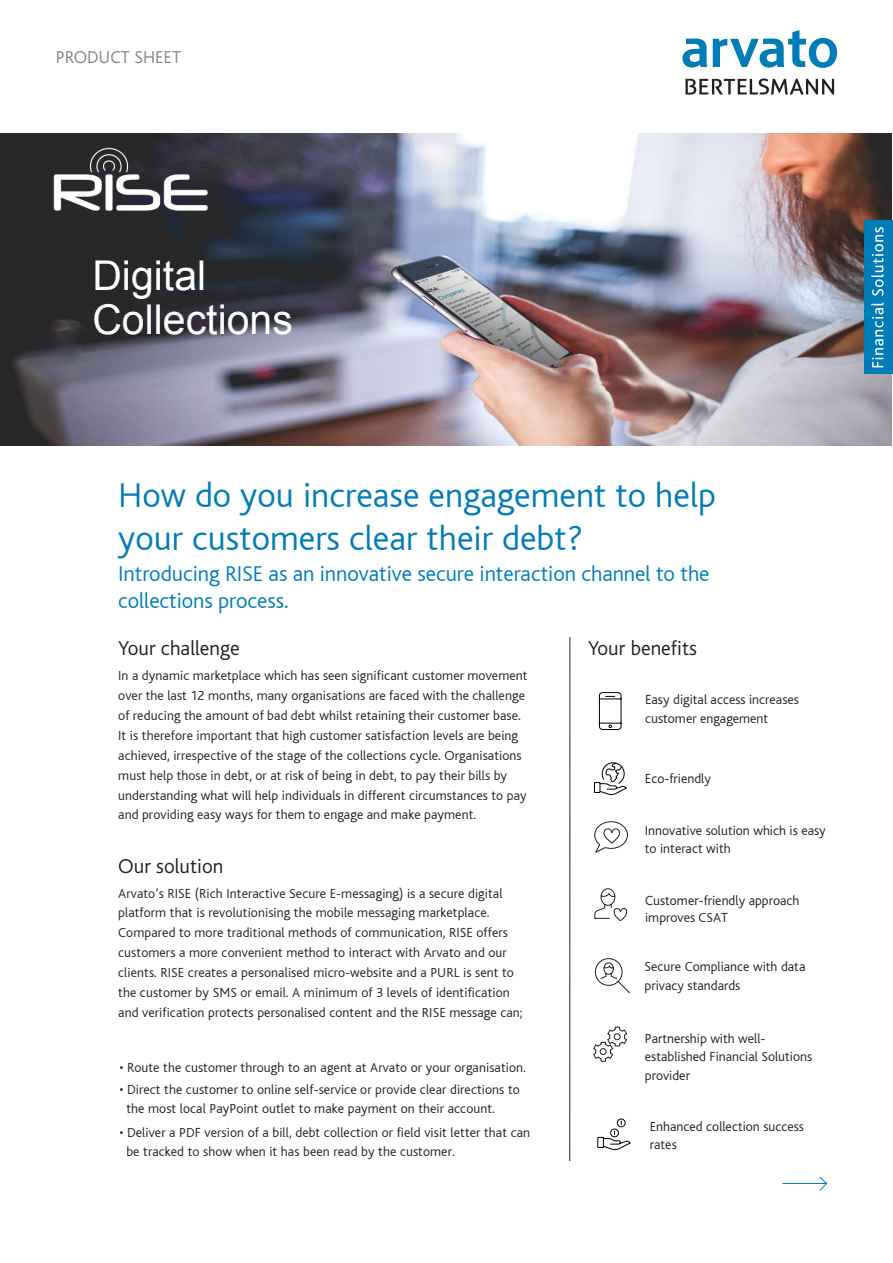
<style>
.page{position:relative;width:893px;height:1263px;background:#fff}
.page>*{position:absolute;margin:0;border:0;box-sizing:border-box;transform-origin:0 0}
.t1{font:40.95px/43.5px "Arial";color:#fff}
.t2{font:300 36px/43.2px "Bliss";color:#007cb7}
.t3{font:300 22.5px/27px "Bliss";letter-spacing:-.005em;color:#007cb7}
.t4{font:300 21px "Bliss";color:#231f20}
.t5{font:300 18px "Bliss";color:#808285}
.t6{font:300 13.8px/20px "Bliss";letter-spacing:.005em;color:#231f20}
</style>
<div class="page">
<img style="left:0;top:133px;width:892px;height:312px">
<img style="left:6px;top:138px;width:250px;height:108px">
<div style="left:594px;top:782px;width:6px;height:11px;border:1px solid #000"></div>
<svg style="left:599px;top:762px;width:28px;height:34px"></svg>
<svg style="left:594px;top:888px;width:33px;height:33px"></svg>
<div style="left:597px;top:1137px;width:7px;height:11px;border:1px solid #000"></div>
<svg style="left:603px;top:1118px;width:28px;height:33px"></svg>
<svg style="left:593px;top:1026px;width:34px;height:36px"></svg>
<svg style="left:599px;top:692px;width:23px;height:38px"></svg>
<svg style="left:595px;top:958px;width:35px;height:35px"></svg>
<svg style="left:594px;top:821px;width:34px;height:32px"></svg>
<svg style="left:782px;top:1176px;width:46px;height:15px"></svg>
<hr style="left:569px;top:637px;width:1px;height:524px;background:#231f20">
<div style="left:864px;top:221px;width:29px;height:153px;background:#007cb7"></div>
<svg style="left:871px;top:227px;width:12px;height:140px"></svg>
<svg style="left:682px;top:39px;width:25px;height:29px"></svg>
<svg style="left:713px;top:30px;width:124px;height:38px"></svg>
<svg style="left:685px;top:78px;width:149px;height:17px"></svg>
<h3 class="t5" style="left:56px;top:47px;width:127px">PRODUCT SHEET</h3>
<h1 class="t1" style="left:92px;top:254px;width:202px">Digital<br>Collections</h1>
<h2 class="t2" style="left:118px;top:474px;width:599px">How do you increase engagement to help your customers clear their debt?</h2>
<h3 class="t3" style="left:118px;top:561px;width:593px">Introducing RISE as an innovative secure interaction channel to the collections process.</h3>
<h3 class="t4" style="left:118px;top:637px;width:123px">Your challenge</h3>
<p class="t6" style="left:118px;top:666px;width:411px">In a dynamic marketplace which has seen significant customer movement over the last 12 months, many organisations are faced with the challenge of reducing the amount of bad debt whilst retaining their customer base.<br>It is therefore important that high customer satisfaction levels are being achieved, irrespective of the stage of the collections cycle. Organisations must help those in debt, or at risk of being in debt, to pay their bills by understanding what will help individuals in different circumstances to pay and providing easy ways for them to engage and make payment.</p>
<h3 class="t4" style="left:118px;top:855px;width:107px">Our solution</h3>
<p class="t6" style="left:118px;top:883px;width:406px">Arvato’s RISE (Rich Interactive Secure E-messaging) is a secure digital platform that is revolutionising the mobile messaging marketplace.<br>Compared to more traditional methods of communication, RISE offers customers a more convenient method to interact with Arvato and our clients. RISE creates a personalised micro-website and a PURL is sent to the customer by SMS or email. A minimum of 3 levels of identification and verification protects personalised content and the RISE message can;</p>
<h3 class="t4" style="left:588px;top:637px;width:111px">Your benefits</h3>
<p class="t6" style="left:645px;top:691px;width:155px;line-height:18.5px">Easy digital access increases customer engagement</p>
<p class="t6" style="left:645px;top:769px;width:68px">Eco-friendly</p>
<p class="t6" style="left:645px;top:821px;width:182px;line-height:18.5px">Innovative solution which is easy to interact with</p>
<p class="t6" style="left:645px;top:893px;width:156px;line-height:16.5px">Customer-friendly approach improves CSAT</p>
<p class="t6" style="left:645px;top:958px;width:162px;line-height:18.6px">Secure Compliance with data privacy standards</p>
<p class="t6" style="left:119px;top:1057px;width:408px">• Route the customer through to an agent at Arvato or your organisation.</p>
<p class="t6" style="left:126px;top:1080px;width:395px;line-height:18.6px;text-indent:-7px">• Direct the customer to online self-service or provide clear directions to the most local PayPoint outlet to make payment on their account.</p>
<p class="t6" style="left:126px;top:1124px;width:405px;line-height:18.6px;text-indent:-7px">• Deliver a PDF version of a bill, debt collection or field visit letter that can be tracked to show when it has been read by the customer.</p>
<p class="t6" style="left:645px;top:1030px;width:169px;line-height:18.5px">Partnership with well&shy;established Financial Solutions provider</p>
<p class="t6" style="left:650px;top:1117px;width:156px;line-height:18.5px">Enhanced collection success rates</p>
</div>
